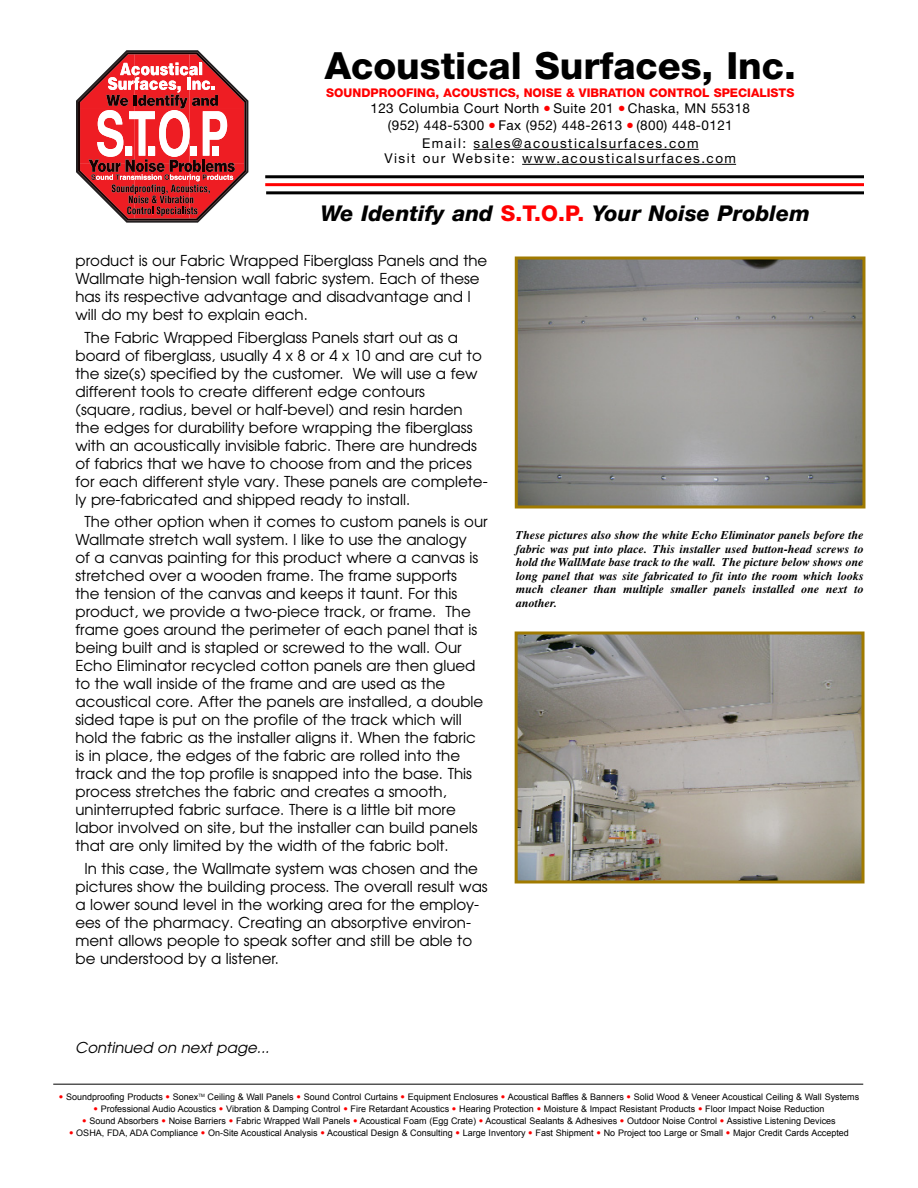
<style>
.page{position:relative;width:918px;height:1188px;background:#fff}
.page>*{position:absolute;margin:0;border:0;box-sizing:border-box;transform-origin:0 0}
.t1{font:800 37.5px "Helvetica Neue";color:#000}
.t2{font:italic 800 21.75px "Helvetica Neue";letter-spacing:.005em;color:#000}
.t3{font:15px/18px "Avant Garde";color:#000}
.t4{font:italic 15px "Avant Garde";color:#000}
.t5{font:13.5px/16.5px "Helvetica Neue";letter-spacing:.03em;color:#000;text-align:center}
.t6{font:13.5px/15px "Helvetica Neue";letter-spacing:.1em;color:#000;text-align:center}
.t7{font:italic 700 12px/13.5px "Times";color:#000;text-align:justify}
.t8{font:800 12px "Helvetica Neue";color:#f00}
.t9{font:9px "Arial";color:#000}
.s1{font-style:normal;color:#f00}
.s2{font-family:"Helvetica Neue";font-weight:500;color:#f00}
</style>
<div class="page">
<hr style="left:265px;top:183px;width:599px;height:3px;background:#f00">
<hr style="left:265px;top:175px;width:599px;height:3px;background:#000">
<hr style="left:266px;top:191px;width:598px;height:3px;background:#000">
<hr style="left:473px;top:149px;width:151px;height:1px;background:#000">
<hr style="left:624px;top:149px;width:75px;height:1px;background:#000">
<hr style="left:522px;top:164px;width:35px;height:1px;background:#000">
<hr style="left:557px;top:164px;width:104px;height:1px;background:#000">
<hr style="left:661px;top:164px;width:75px;height:1px;background:#000">
<hr style="left:53px;top:1084px;width:810px;height:1px;background:#000">
<svg style="left:76px;top:50px;width:172px;height:173px"></svg>
<img style="left:519px;top:636px;width:342px;height:244px">
<div style="left:515px;top:632px;width:350px;height:252px;border:3px solid #a07a00"></div>
<img style="left:519px;top:260px;width:342px;height:244px">
<div style="left:515px;top:256px;width:350px;height:252px;border:3px solid #a07a00"></div>
<h1 class="t1" style="left:325px;top:52px;width:473px">Acoustical Surfaces, Inc.</h1>
<p class="t8" style="left:326px;top:88px;width:470px">SOUNDPROOFING, ACOUSTICS, NOISE &amp; VIBRATION CONTROL SPECIALISTS</p>
<p class="t5" style="left:371px;top:102px;width:381px">123 Columbia Court North <sup>●</sup> Suite 201 <sup>●</sup> Chaska, MN 55318 (952) 448-5300 <sup>●</sup> Fax (952) 448-2613 <sup>●</sup> (800) 448-0121</p>
<p class="t6" style="left:385px;top:137px;width:353px">Email: sales@acousticalsurfaces.com<br>Visit our Website: www.acousticalsurfaces.com</p>
<h2 class="t2" style="left:321px;top:205px;width:491px">We Identify and <span class="s1">S.T.O.P.</span> Your Noise Problem</h2>
<p class="t3" style="left:75px;top:253px;width:413px">product is our Fabric Wrapped Fiberglass Panels and the Wallmate high-tension wall fabric system. Each of these has its respective advantage and disadvantage and I will do my best to explain each.</p>
<p class="t3" style="left:75px;top:329px;width:414px;text-indent:9px">The Fabric Wrapped Fiberglass Panels start out as a board of fiberglass, usually 4 x 8 or 4 x 10 and are cut to the size(s) specified by the customer. We will use a few different tools to create different edge contours (square, radius, bevel or half-bevel) and resin harden the edges for durability before wrapping the fiberglass with an acoustically invisible fabric. There are hundreds of fabrics that we have to choose from and the prices for each different style vary. These panels are complete&shy;ly pre-fabricated and shipped ready to install.</p>
<p class="t3" style="left:75px;top:514px;width:414px;text-indent:9px">The other option when it comes to custom panels is our Wallmate stretch wall system. I like to use the analogy<br>of a canvas painting for this product where a canvas is stretched over a wooden frame. The frame supports<br>the tension of the canvas and keeps it taunt. For this product, we provide a two-piece track, or frame. The frame goes around the perimeter of each panel that is being built and is stapled or screwed to the wall. Our Echo Eliminator recycled cotton panels are then glued to the wall inside of the frame and are used as the acoustical core. After the panels are installed, a double sided tape is put on the profile of the track which will hold the fabric as the installer aligns it. When the fabric is in place, the edges of the fabric are rolled into the track and the top profile is snapped into the base. This process stretches the fabric and creates a smooth, uninterrupted fabric surface. There is a little bit more labor involved on site, but the installer can build panels that are only limited by the width of the fabric bolt.</p>
<p class="t3" style="left:75px;top:860px;width:414px;text-indent:9px">In this case, the Wallmate system was chosen and the pictures show the building process. The overall result was a lower sound level in the working area for the employ&shy;ees of the pharmacy. Creating an absorptive environ&shy;ment allows people to speak softer and still be able to be understood by a listener.</p>
<p class="t7" style="left:516px;top:530px;width:349px">These pictures also show the white Echo Eliminator panels before the fabric was put into place. This installer used button-head screws to hold the WallMate base track to the wall. The picture below shows one long panel that was site fabricated to fit into the room which looks much cleaner than multiple smaller panels installed one next to another.</p>
<p class="t4" style="left:75px;top:1042px;width:196px">Continued on next page...</p>
<p class="t9" style="left:59px;top:1092px;width:802px"><span class="s2">•</span> Soundproofing Products <span class="s2">•</span> Sonex<sup>TM</sup> Ceiling &amp; Wall Panels <span class="s2">•</span> Sound Control Curtains <span class="s2">•</span> Equipment Enclosures <span class="s2">•</span> Acoustical Baffles &amp; Banners <span class="s2">•</span> Solid Wood &amp; Veneer Acoustical Ceiling &amp; Wall Systems</p>
<p class="t9" style="left:93px;top:1104px;width:733px"><span class="s2">•</span> Professional Audio Acoustics <span class="s2">•</span> Vibration &amp; Damping Control <span class="s2">•</span> Fire Retardant Acoustics <span class="s2">•</span> Hearing Protection <span class="s2">•</span> Moisture &amp; Impact Resistant Products <span class="s2">•</span> Floor Impact Noise Reduction</p>
<p class="t9" style="left:82px;top:1116px;width:755px"><span class="s2">•</span> Sound Absorbers <span class="s2">•</span> Noise Barriers <span class="s2">•</span> Fabric Wrapped Wall Panels <span class="s2">•</span> Acoustical Foam (Egg Crate) <span class="s2">•</span> Acoustical Sealants &amp; Adhesives <span class="s2">•</span> Outdoor Noise Control <span class="s2">•</span> Assistive Listening Devices</p>
<p class="t9" style="left:69px;top:1128px;width:781px"><span class="s2">•</span> OSHA, FDA, ADA Compliance <span class="s2">•</span> On-Site Acoustical Analysis <span class="s2">•</span> Acoustical Design &amp; Consulting <span class="s2">•</span> Large Inventory <span class="s2">•</span> Fast Shipment <span class="s2">•</span> No Project too Large or Small <span class="s2">•</span> Major Credit Cards Accepted</p>
</div>
